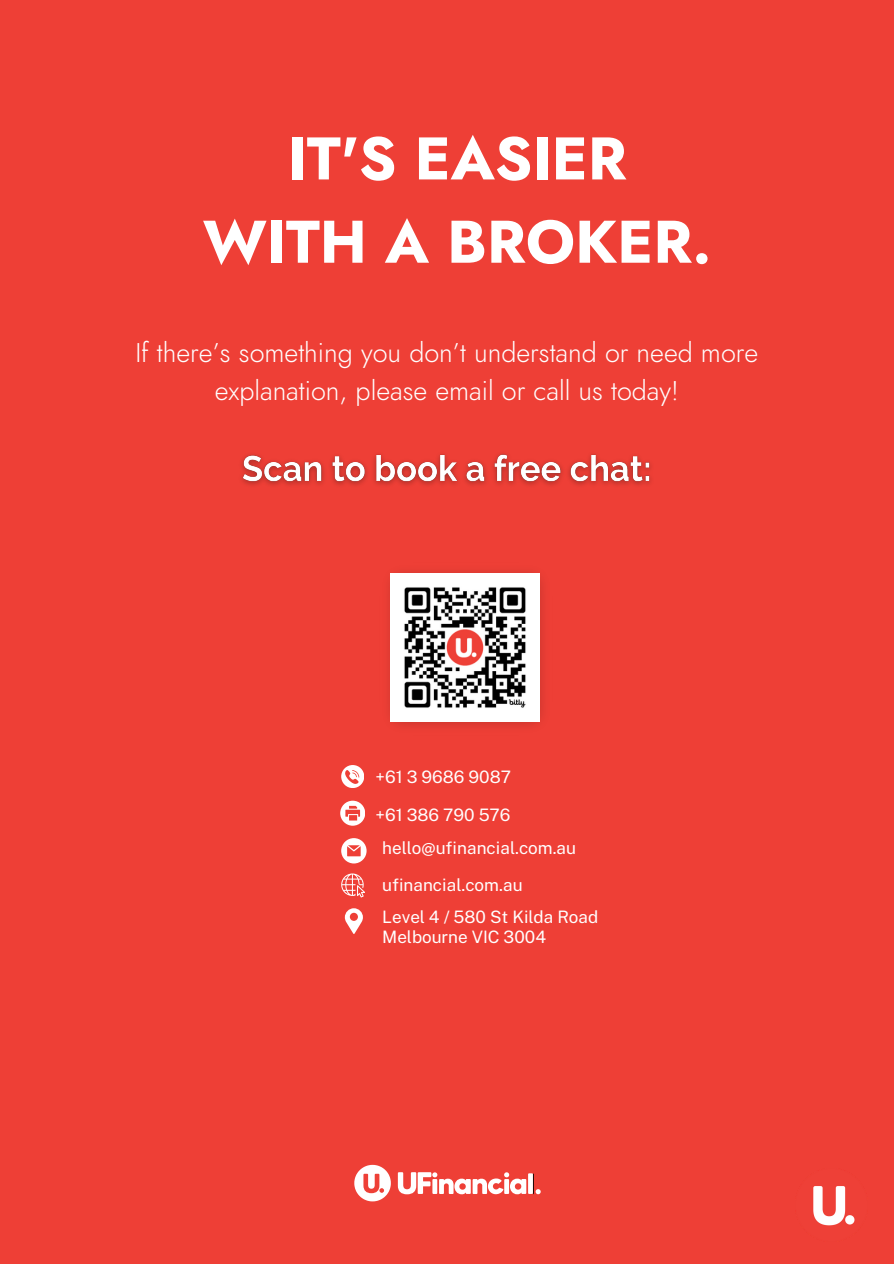
<style>
.page{position:relative;width:894px;height:1264px;background:#fff}
.page>*{position:absolute;margin:0;border:0;box-sizing:border-box;transform-origin:0 0}
.t1{font:italic 700 60px/83.2px "Renner";color:#fff;text-align:center}
.t2{font:italic 300 27px/37.2px "Renner";color:#fff;text-align:center}
.t3{font:17.1px "Public Sans";color:#fff}
</style>
<div class="page">
<div style="left:0;top:0;width:893px;height:1263px;background:#ee3f36"></div>
<img style="left:388px;top:571px;width:156px;height:156px">
<svg style="left:341px;top:838px;width:25px;height:25px"></svg>
<svg style="left:341px;top:765px;width:22px;height:22px"></svg>
<svg style="left:340px;top:800px;width:25px;height:25px"></svg>
<svg style="left:345px;top:908px;width:18px;height:26px"></svg>
<svg style="left:341px;top:873px;width:24px;height:24px"></svg>
<svg style="left:354px;top:1164px;width:37px;height:37px"></svg>
<svg style="left:398px;top:1172px;width:142px;height:22px"></svg>
<img style="left:391px;top:573px;width:148px;height:149px">
<img style="left:241px;top:454px;width:410px;height:32px">
<p class="t1" style="left:203px;top:117px;width:510px">IT'S EASIER<br>WITH A BROKER.</p>
<p class="t2" style="left:135px;top:336px;width:624px">If there’s something you don’t understand or need more explanation, please email or call us today!</p>
<h3 class="t3" style="left:375px;top:766px;width:137px">+61 3 9686 9087</h3>
<p class="t3" style="left:375px;top:804px;width:136px">+61 386 790 576</p>
<p class="t3" style="left:382px;top:837px;width:195px">hello@ufinancial.com.au</p>
<p class="t3" style="left:382px;top:874px;width:142px">ufinancial.com.au</p>
<p class="t3" style="left:382px;top:906px;width:217px">Level 4 / 580 St Kilda Road</p>
<p class="t3" style="left:382px;top:926px;width:165px">Melbourne VIC 3004</p>
</div>
